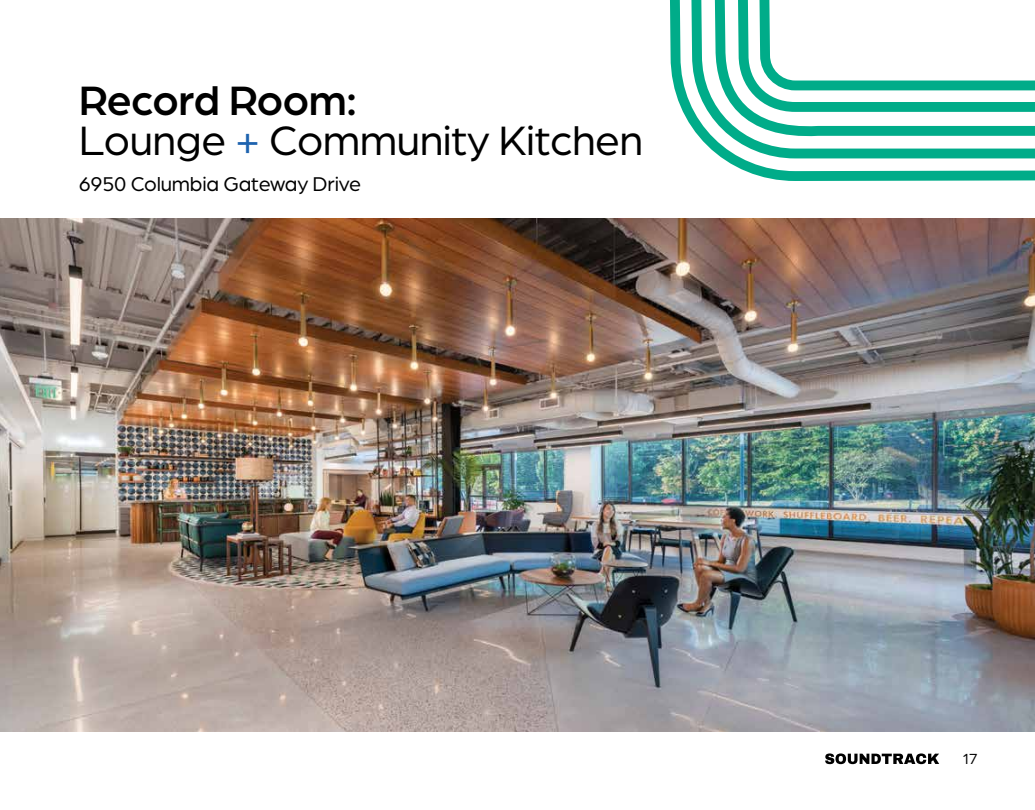
<style>
.page{position:relative;width:1035px;height:810px;background:#fff}
.page>*{position:absolute;margin:0;border:0;box-sizing:border-box;transform-origin:0 0}
.t1{font:43.75px/40px "Arboria";letter-spacing:-.01em;color:#000}
.t2{font:21.25px "Arboria";letter-spacing:-.01em;color:#000}
.t3{font:15.62px "Arboria";color:#000}
.s1{font-weight:500}
.s2{color:#1e63af}
</style>
<div class="page">
<svg style="left:825px;top:753px;width:114px;height:11px"></svg>
<img style="left:0;top:218px;width:1035px;height:513px">
<svg style="left:670px;top:0;width:365px;height:181px"></svg>
<p class="t1" style="left:79px;top:78px;width:566px"><span class="s1">Record Room:<br></span>Lounge <span class="s2">+</span> Community Kitchen</p>
<p class="t2" style="left:79px;top:170px;width:284px">6950 Columbia Gateway Drive</p>
<p class="t3" style="left:963px;top:749px;width:16px">17</p>
</div>
